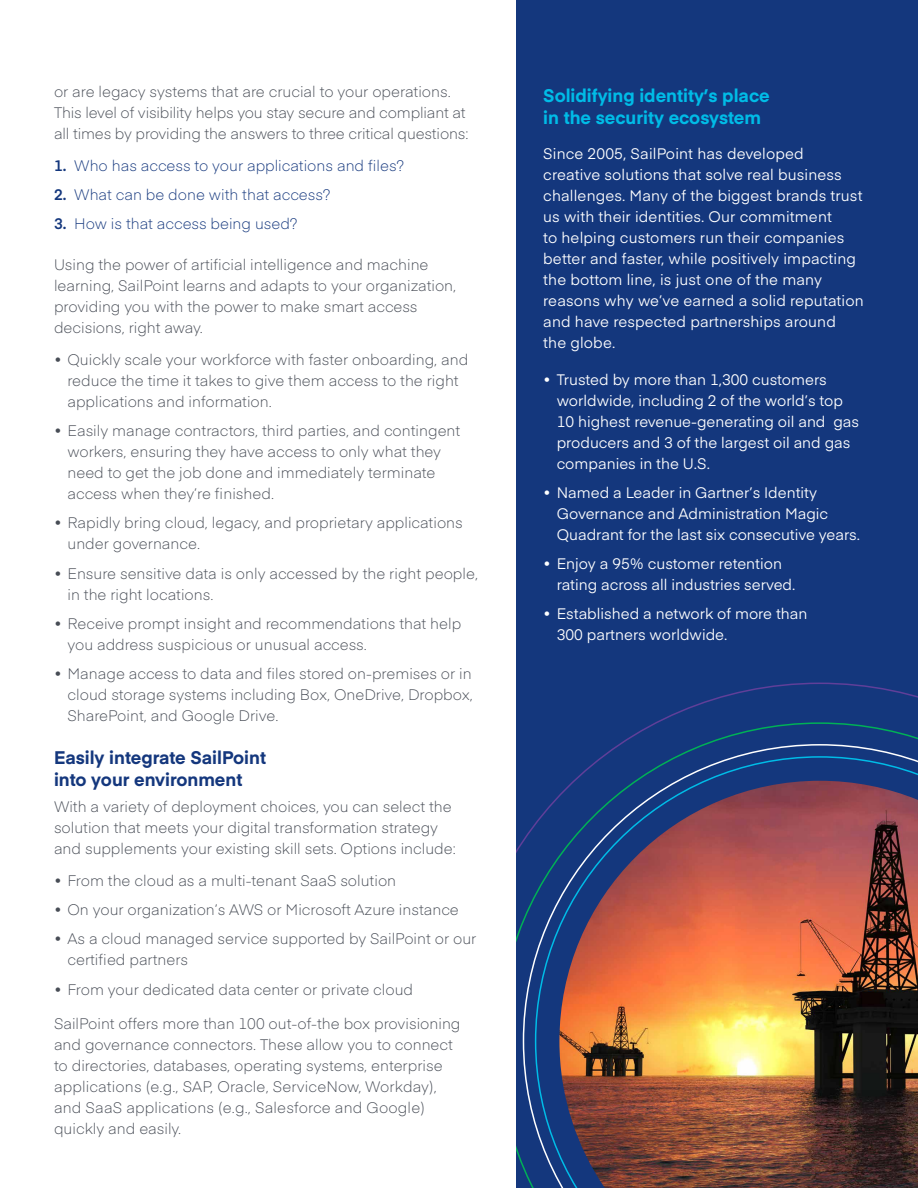
<style>
.page{position:relative;width:918px;height:1188px;background:#fff}
.page>*{position:absolute;margin:0;border:0;box-sizing:border-box;transform-origin:0 0}
.t1{font:700 18px/22.5px "Eina 01";color:#00bce7}
.t2{font:700 18px/22.5px "Eina 01";color:#14377d}
.t3{font:300 15px/21px "Eina 01";color:#474c55}
.t4{font:15px/21px "Eina 01";color:#fff}
.t5{font:300 15px "Eina 01";color:#14377d}
.s1{font-weight:600}
</style>
<div class="page">
<div style="left:516px;top:0;width:402px;height:1188px;background:#14377d"></div>
<img style="left:516px;top:682px;width:402px;height:506px">
<p class="t3" style="left:54px;top:80px;width:416px">or are legacy systems that are crucial to your operations.<br>This level of visibility helps you stay secure and compliant at all times by providing the answers to three critical questions:</p>
<p class="t5" style="left:54px;top:154px;width:352px"><span class="s1">1.</span> Who has access to your applications and files?</p>
<p class="t5" style="left:54px;top:184px;width:278px"><span class="s1">2.</span> What can be done with that access?</p>
<p class="t5" style="left:54px;top:213px;width:245px"><span class="s1">3.</span> How is that access being used?</p>
<p class="t3" style="left:54px;top:254px;width:404px">Using the power of artificial intelligence and machine learning, SailPoint learns and adapts to your organization, providing you with the power to make smart access decisions, right away.</p>
<p class="t3" style="left:68px;top:348px;width:402px;text-indent:-14px">• Quickly scale your workforce with faster onboarding, and reduce the time it takes to give them access to the right applications and information.</p>
<p class="t3" style="left:68px;top:419px;width:394px;text-indent:-14px">• Easily manage contractors, third parties, and contingent workers, ensuring they have access to only what they need to get the job done and immediately terminate access when they’re finished.</p>
<p class="t3" style="left:68px;top:512px;width:397px;text-indent:-14px">• Rapidly bring cloud, legacy, and proprietary applications under governance.</p>
<p class="t3" style="left:68px;top:562px;width:412px;text-indent:-14px">• Ensure sensitive data is only accessed by the right people, in the right locations.</p>
<p class="t3" style="left:68px;top:612px;width:395px;text-indent:-14px">• Receive prompt insight and recommendations that help you address suspicious or unusual access.</p>
<p class="t3" style="left:68px;top:662px;width:407px;text-align:justify;text-indent:-14px">• Manage access to data and files stored on-premises or in cloud storage systems including Box, OneDrive, Dropbox, SharePoint, and Google Drive.</p>
<p class="t2" style="left:54px;top:745px;width:214px">Easily integrate SailPoint into your environment</p>
<p class="t3" style="left:54px;top:795px;width:403px">With a variety of deployment choices, you can select the solution that meets your digital transformation strategy and supplements your existing skill sets. Options include:</p>
<p class="t3" style="left:54px;top:869px;width:344px">• From the cloud as a multi-tenant SaaS solution</p>
<p class="t3" style="left:54px;top:898px;width:406px">• On your organization’s AWS or Microsoft Azure instance</p>
<p class="t3" style="left:68px;top:927px;width:410px;text-indent:-14px">• As a cloud managed service supported by SailPoint or our certified partners</p>
<p class="t3" style="left:54px;top:978px;width:361px">• From your dedicated data center or private cloud</p>
<p class="t3" style="left:54px;top:1012px;width:408px">SailPoint offers more than 100 out-of-the box provisioning and governance connectors. These allow you to connect to directories, databases, operating systems, enterprise applications (e.g., SAP, Oracle, ServiceNow, Workday), and SaaS applications (e.g., Salesforce and Google) quickly and easily.</p>
<p class="t1" style="left:543px;top:83px;width:228px">Solidifying identity’s place in the security ecosystem</p>
<p class="t4" style="left:543px;top:142px;width:322px">Since 2005, SailPoint has developed creative solutions that solve real business challenges. Many of the biggest brands trust us with their identities. Our commitment<br>to helping customers run their companies better and faster, while positively impacting the bottom line, is just one of the many reasons why we’ve earned a solid reputation and have respected partnerships around<br>the globe.</p>
<p class="t4" style="left:557px;top:368px;width:304px;text-indent:-14px">• Trusted by more than 1,300 customers worldwide, including 2 of the world’s top 10 highest revenue-generating oil and gas producers and 3 of the largest oil and gas companies in the U.S.</p>
<p class="t4" style="left:557px;top:481px;width:305px;text-indent:-14px">• Named a Leader in Gartner’s Identity<br>Governance and Administration Magic<br>Quadrant for the last six consecutive years.</p>
<p class="t4" style="left:557px;top:552px;width:240px;text-indent:-14px">• Enjoy a 95% customer retention rating across all industries served.</p>
<p class="t4" style="left:557px;top:602px;width:252px;text-indent:-14px">• Established a network of more than<br>300 partners worldwide.</p>
</div>
